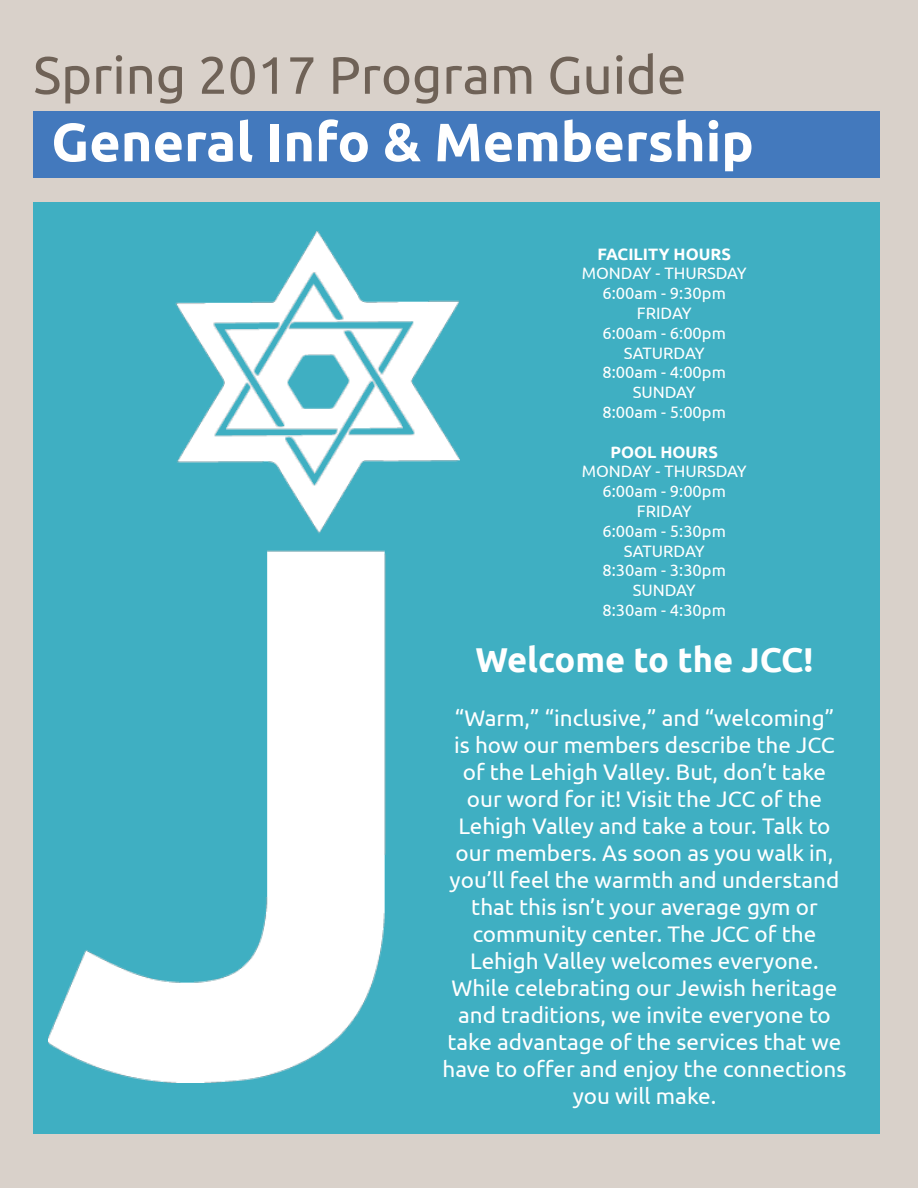
<style>
.page{position:relative;width:918px;height:1188px;background:#d9d1ca}
.page>*{position:absolute;margin:0;border:0;box-sizing:border-box;transform-origin:0 0}
.t1{font:700 54px "Ubuntu";color:#fff}
.t2{font:52.5px "Ubuntu";color:#6f6257}
.t3{font:700 34.5px "Ubuntu";color:#fff}
.t4{font:22.5px/27px "Ubuntu";color:#fff;text-align:center}
.t5{font:16.5px "Ubuntu";color:#fff}
.t6{font:700 16.5px "Ubuntu";color:#fff}
</style>
<div class="page">
<div style="left:33px;top:203px;width:847px;height:931px;background:#3fafc2"></div>
<img style="left:48px;top:231px;width:412px;height:852px">
<div style="left:33px;top:111px;width:847px;height:67px;background:#4379bd"></div>
<p class="t2" style="left:33px;top:43px;width:655px">Spring 2017 Program Guide</p>
<p class="t1" style="left:51px;top:109px;width:704px">General Info &amp; Membership</p>
<p class="t6" style="left:597px;top:244px;width:135px">FACILITY HOURS</p>
<p class="t5" style="left:582px;top:264px;width:167px">MONDAY - THURSDAY</p>
<p class="t5" style="left:603px;top:283px;width:125px">6:00am - 9:30pm</p>
<p class="t5" style="left:637px;top:303px;width:56px">FRIDAY</p>
<p class="t5" style="left:603px;top:323px;width:125px">6:00am - 6:00pm</p>
<p class="t5" style="left:624px;top:343px;width:82px">SATURDAY</p>
<p class="t5" style="left:603px;top:363px;width:125px">8:00am - 4:00pm</p>
<p class="t5" style="left:633px;top:382px;width:65px">SUNDAY</p>
<p class="t5" style="left:603px;top:402px;width:125px">8:00am - 5:00pm</p>
<p class="t6" style="left:611px;top:442px;width:109px">POOL HOURS</p>
<p class="t5" style="left:582px;top:462px;width:167px">MONDAY - THURSDAY</p>
<p class="t5" style="left:603px;top:481px;width:125px">6:00am - 9:00pm</p>
<p class="t5" style="left:637px;top:501px;width:56px">FRIDAY</p>
<p class="t5" style="left:603px;top:521px;width:125px">6:00am - 5:30pm</p>
<p class="t5" style="left:624px;top:541px;width:82px">SATURDAY</p>
<p class="t5" style="left:603px;top:561px;width:125px">8:30am - 3:30pm</p>
<p class="t5" style="left:633px;top:580px;width:65px">SUNDAY</p>
<p class="t5" style="left:603px;top:600px;width:125px">8:30am - 4:30pm</p>
<p class="t3" style="left:476px;top:639px;width:339px">Welcome to the JCC!</p>
<p class="t4" style="left:443px;top:704px;width:405px">“Warm,” “inclusive,” and “welcoming”<br>is how our members describe the JCC of the Lehigh Valley. But, don’t take<br>our word for it! Visit the JCC of the Lehigh Valley and take a tour. Talk to our members. As soon as you walk in, you’ll feel the warmth and understand that this isn’t your average gym or community center. The JCC of the Lehigh Valley welcomes everyone.<br>While celebrating our Jewish heritage and traditions, we invite everyone to take advantage of the services that we have to offer and enjoy the connections you will make.</p>
</div>
